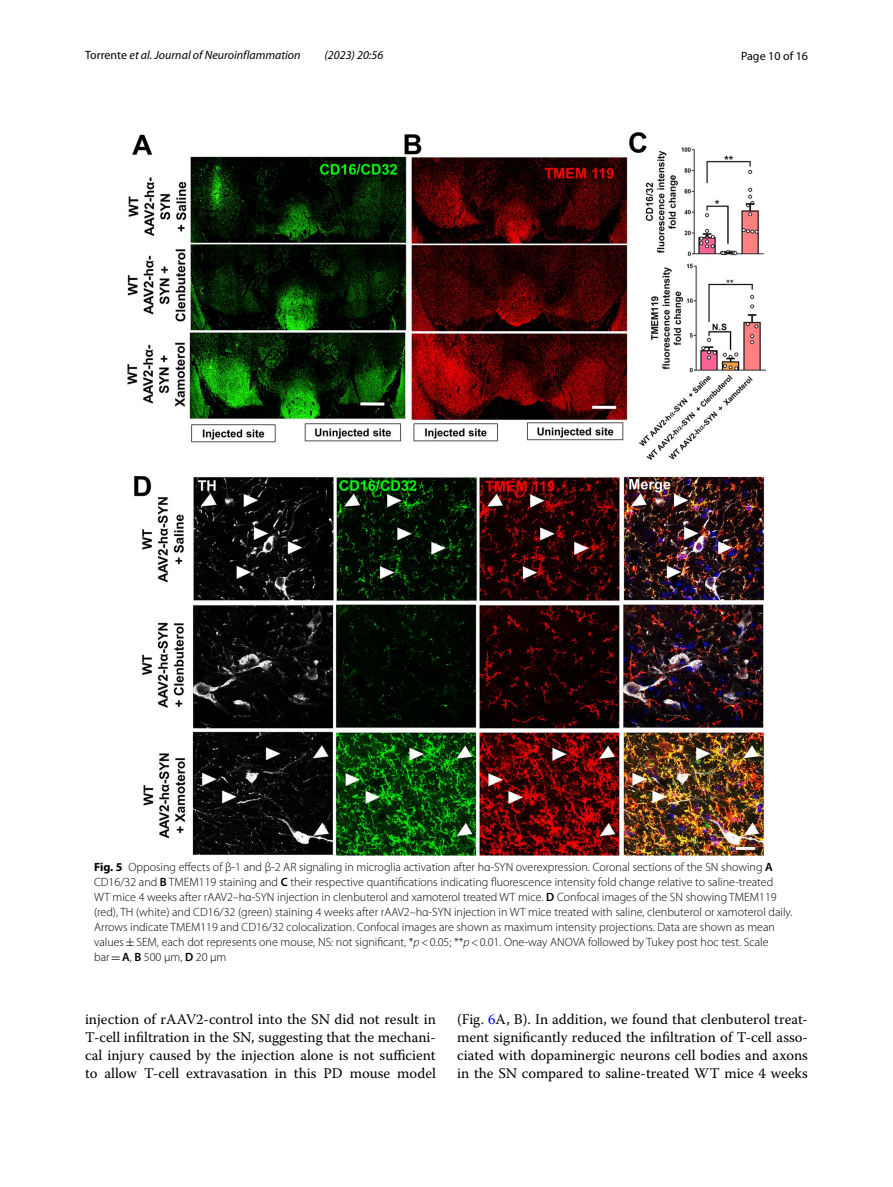
<style>
.page{position:relative;width:893px;height:1187px;background:#fff}
.page>*{position:absolute;margin:0;border:0;box-sizing:border-box;transform-origin:0 0}
.t1{font:14.7px/18px "Warnock Pro";color:#000;text-align:justify}
.t2{font:300 12px/15px "Myriad Pro";color:#000}
.t3{font:italic 12px "Myriad Pro";color:#000}
.t4{font:12px "Myriad Pro";color:#000}
.s1{font-style:normal}
.s2{font-weight:700}
.s3{font-weight:600}
.s4{font-family:"MTSY";font-weight:400}
.s5{font-style:italic}
.s6{color:#00f}
</style>
<div class="page">
<img style="left:128px;top:133px;width:637px;height:722px">
<p class="t3" style="left:85px;top:48px;width:217px"><span class="s1">Torrente</span> et al. Journal of Neuroinflammation</p>
<p class="t3" style="left:325px;top:48px;width:60px">(2023) 20:56</p>
<p class="t4" style="left:741px;top:48px;width:68px">Page 10 of 16</p>
<p class="t2" style="left:94px;top:859px;width:700px"><span class="s2">Fig. 5</span> Opposing effects of β-1 and β-2 AR signaling in microglia activation after hα-SYN overexpression. Coronal sections of the SN showing <span class="s3">A </span>CD16/32 and <span class="s3">B</span> TMEM119 staining and <span class="s3">C</span> their respective quantifications indicating fluorescence intensity fold change relative to saline-treated<br>WT mice 4 weeks after rAAV2–hα-SYN injection in clenbuterol and xamoterol treated WT mice. <span class="s3">D</span> Confocal images of the SN showing TMEM119 (red), TH (white) and CD16/32 (green) staining 4 weeks after rAAV2–hα-SYN injection in WT mice treated with saline, clenbuterol or xamoterol daily.<br>Arrows indicate TMEM119 and CD16/32 colocalization. Confocal images are shown as maximum intensity projections. Data are shown as mean values<span class="s4">±</span>SEM, each dot represents one mouse, NS: not significant, *<span class="s5">p</span>&lt;0.05; **<span class="s5">p</span>&lt;0.01. One-way ANOVA followed by Tukey post hoc test. Scale bar<span class="s4">=</span><span class="s3">A</span>, <span class="s3">B</span> 500 µm, <span class="s3">D</span> 20 µm</p>
<p class="t1" style="left:85px;top:1010px;width:352px">injection of rAAV2-control into the SN did not result in T-cell infiltration in the SN, suggesting that the mechani&shy;cal injury caused by the injection alone is not sufficient to allow T-cell extravasation in this PD mouse model</p>
<p class="t1" style="left:457px;top:1010px;width:352px">(Fig. <span class="s6">6</span>A, B). In addition, we found that clenbuterol treat&shy;ment significantly reduced the infiltration of T-cell asso&shy;ciated with dopaminergic neurons cell bodies and axons in the SN compared to saline-treated WT mice 4 weeks</p>
</div>
